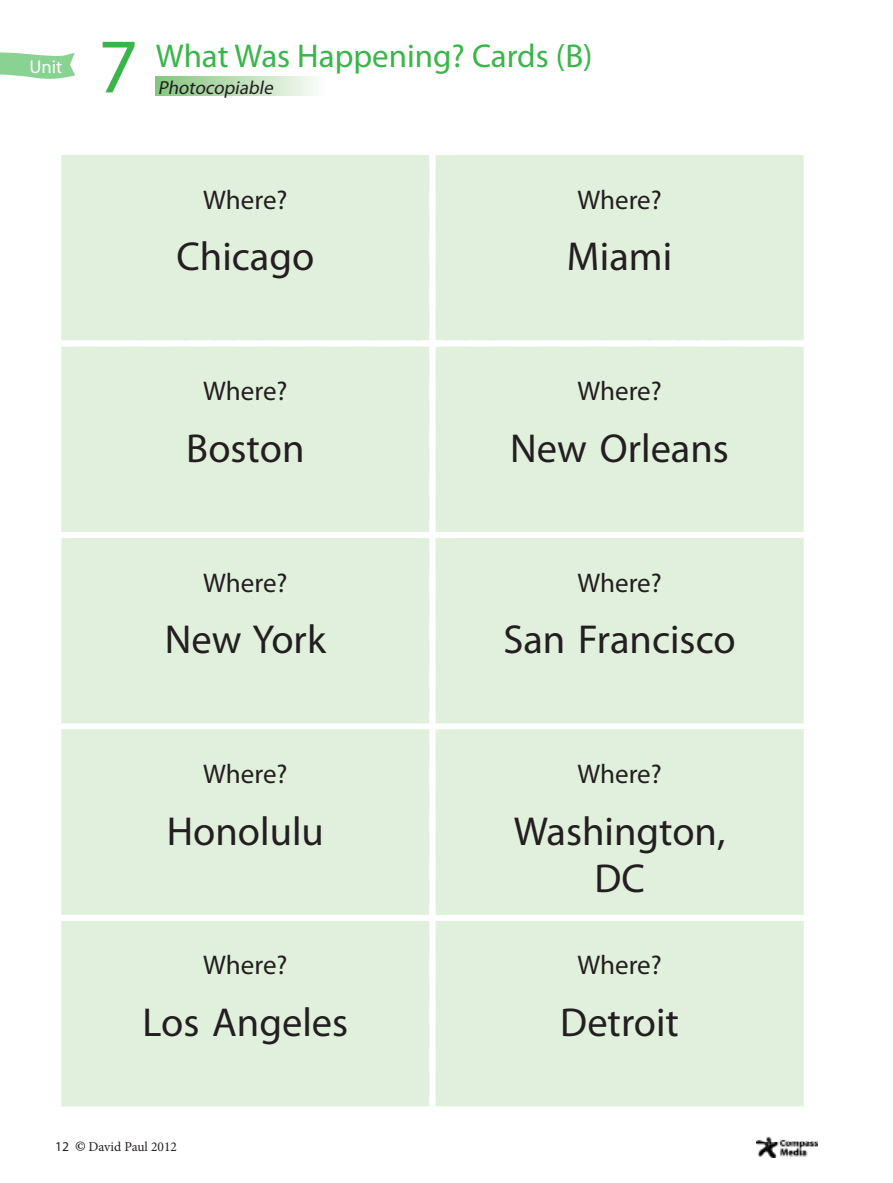
<style>
.page{position:relative;width:893px;height:1183px;background:#fff}
.page>*{position:absolute;margin:0;border:0;box-sizing:border-box;transform-origin:0 0}
.t1{font:77.7px "Myriad Pro";color:#3ab54a}
.Personalization{font:40.5px "Myriad Pro";color:#231f20}
.t2{font:33px "Myriad Pro";color:#3ab54a}
.Personalization-2{font:27px "Myriad Pro";color:#231f20}
.t3{font:italic 18.9px "Myriad Pro";color:#231f20}
.t4{font:18.6px "Myriad Pro";color:#fff}
.t5{font:13.5px "Minion Pro";color:#231f20}
.s1{font-family:"Myriad Pro"}
.s2{font-weight:700;font-style:italic;font-size:15px}
</style>
<div class="page">
<img style="left:757px;top:1136px;width:60px;height:21px">
<svg style="left:0;top:52px;width:75px;height:27px"></svg>
<div style="left:156px;top:77px;width:212px;height:18px;background:linear-gradient(to right,#88c77f,#fff)"></div>
<div style="left:61px;top:155px;width:743px;height:951px;background:#e1efdd"></div>
<div style="left:429px;top:155px;width:6px;height:188px;background:#fff"></div>
<div style="left:61px;top:340px;width:371px;height:6px;background:#fff"></div>
<div style="left:432px;top:340px;width:372px;height:6px;background:#fff"></div>
<div style="left:429px;top:343px;width:6px;height:188px;background:#fff"></div>
<div style="left:429px;top:537px;width:6px;height:186px;background:#fff"></div>
<div style="left:429px;top:729px;width:6px;height:185px;background:#fff"></div>
<div style="left:429px;top:920px;width:6px;height:186px;background:#fff"></div>
<div style="left:55px;top:531px;width:377px;height:6px;background:#fff"></div>
<div style="left:432px;top:531px;width:378px;height:6px;background:#fff"></div>
<div style="left:55px;top:723px;width:377px;height:6px;background:#fff"></div>
<div style="left:432px;top:723px;width:378px;height:6px;background:#fff"></div>
<div style="left:55px;top:914px;width:377px;height:6px;background:#fff"></div>
<div style="left:432px;top:914px;width:378px;height:6px;background:#fff"></div>
<svg style="left:429px;top:178px;width:1px;height:107px"></svg>
<svg style="left:119px;top:340px;width:290px;height:1px"></svg>
<svg style="left:490px;top:340px;width:290px;height:1px"></svg>
<svg style="left:429px;top:367px;width:1px;height:106px"></svg>
<svg style="left:429px;top:561px;width:1px;height:105px"></svg>
<svg style="left:429px;top:752px;width:1px;height:105px"></svg>
<svg style="left:429px;top:943px;width:1px;height:106px"></svg>
<p class="t4" style="left:29px;top:56px;width:34px">Unit</p>
<p class="t1" style="left:98px;top:18px;width:41px">7</p>
<p class="t2" style="left:156px;top:35px;width:438px">What Was Happening? Cards (B)</p>
<p class="t3" style="left:158px;top:76px;width:121px">Photocopiable</p>
<p class="Personalization-2" style="left:203px;top:183px;width:86px">Where?</p>
<p class="Personalization" style="left:176px;top:232px;width:139px">Chicago</p>
<p class="Personalization-2" style="left:577px;top:183px;width:86px">Where?</p>
<p class="Personalization" style="left:567px;top:232px;width:107px">Miami</p>
<p class="Personalization-2" style="left:203px;top:374px;width:86px">Where?</p>
<p class="Personalization" style="left:186px;top:423px;width:120px">Boston</p>
<p class="Personalization-2" style="left:577px;top:374px;width:86px">Where?</p>
<p class="Personalization" style="left:510px;top:423px;width:220px">New Orleans</p>
<p class="Personalization-2" style="left:203px;top:565px;width:86px">Where?</p>
<p class="Personalization" style="left:165px;top:614px;width:163px">New York</p>
<p class="Personalization-2" style="left:577px;top:565px;width:86px">Where?</p>
<p class="Personalization" style="left:503px;top:614px;width:234px">San Francisco</p>
<p class="Personalization-2" style="left:203px;top:757px;width:86px">Where?</p>
<p class="Personalization" style="left:167px;top:806px;width:159px">Honolulu</p>
<p class="Personalization-2" style="left:203px;top:948px;width:86px">Where?</p>
<p class="Personalization" style="left:143px;top:997px;width:207px">Los Angeles</p>
<p class="Personalization-2" style="left:577px;top:757px;width:86px">Where?</p>
<p class="Personalization" style="left:514px;top:806px;width:213px">Washington,</p>
<p class="Personalization" style="left:594px;top:852px;width:52px">DC</p>
<p class="Personalization-2" style="left:577px;top:948px;width:86px">Where?</p>
<p class="Personalization" style="left:560px;top:997px;width:120px">Detroit</p>
<p class="t5" style="left:55px;top:1137px;width:123px"><span class="s1">12</span> <span class="s2">©</span> David Paul 2012</p>
</div>
